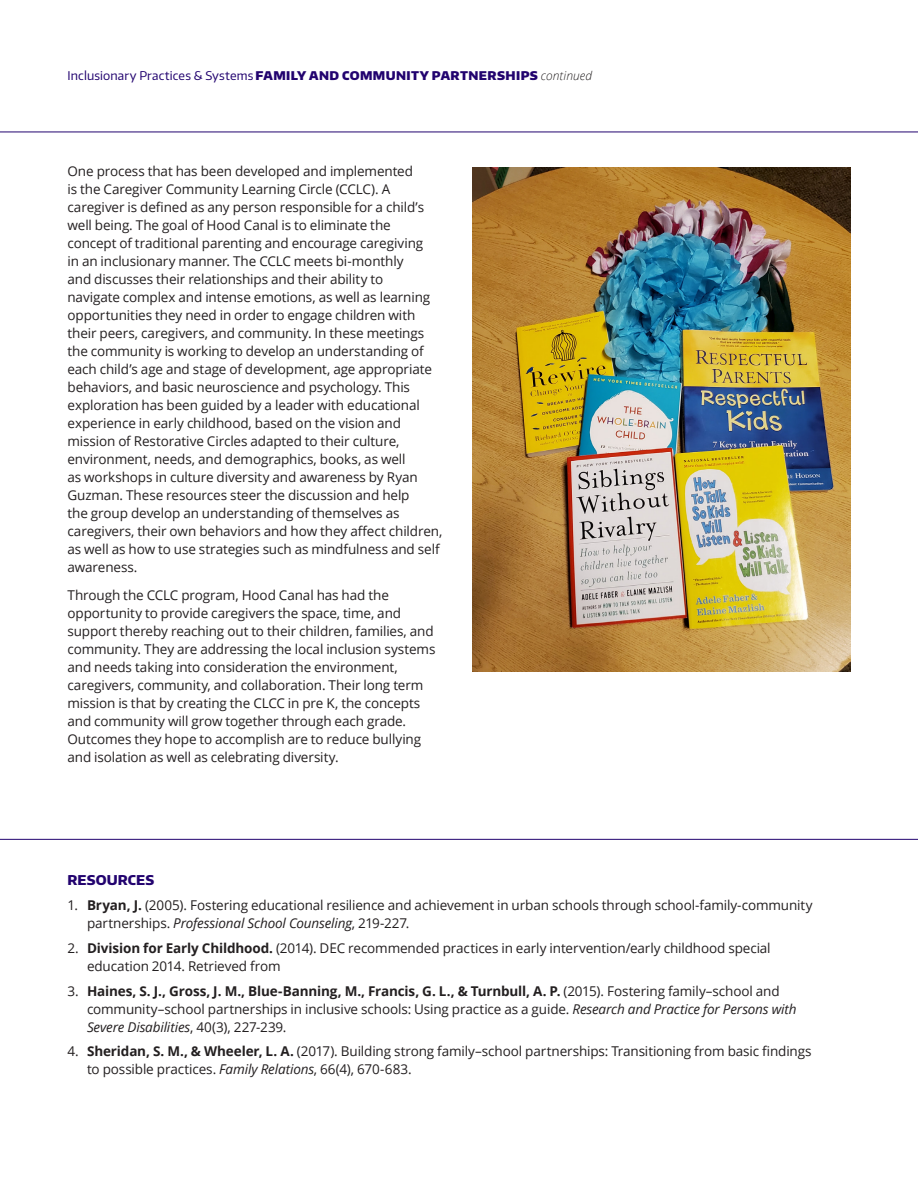
<style>
.page{position:relative;width:918px;height:1188px;background:#fff}
.page>*{position:absolute;margin:0;border:0;box-sizing:border-box;transform-origin:0 0}
.t1{font:13.5px/18px "Open Sans";letter-spacing:-.01em;color:#231f20}
.subhead{font:800 13.5px "Encode Sans Normal";letter-spacing:.01em;color:#22036f}
.head_2{font:900 12px "Encode Sans Normal";letter-spacing:.035em;color:#22036f}
.s1{font-weight:400}
.s2{font-family:"Open Sans";font-weight:300;font-style:italic;color:#231f20}
.s3{font-weight:700}
.s4{font-style:italic}
</style>
<div class="page">
<hr style="left:0;top:132px;width:918px;height:1px;background:#22036f">
<hr style="left:0;top:839px;width:918px;height:1px;background:#22036f">
<img style="left:472px;top:167px;width:378px;height:504px">
<p class="head_2" style="left:68px;top:68px;width:526px"><span class="s1">Inclusionary Practices &amp; Systems</span> FAMILY AND COMMUNITY PARTNERSHIPS <span class="s2">continued</span></p>
<p class="t1" style="left:68px;top:161px;width:376px">One process that has been developed and implemented<br>is the Caregiver Community Learning Circle (CCLC). A caregiver is defined as any person responsible for a child’s well being. The goal of Hood Canal is to eliminate the concept of traditional parenting and encourage caregiving<br>in an inclusionary manner. The CCLC meets bi-monthly<br>and discusses their relationships and their ability to<br>navigate complex and intense emotions, as well as learning opportunities they need in order to engage children with their peers, caregivers, and community. In these meetings the community is working to develop an understanding of each child’s age and stage of development, age appropriate behaviors, and basic neuroscience and psychology. This exploration has been guided by a leader with educational experience in early childhood, based on the vision and mission of Restorative Circles adapted to their culture, environment, needs, and demographics, books, as well<br>as workshops in culture diversity and awareness by Ryan Guzman. These resources steer the discussion and help<br>the group develop an understanding of themselves as caregivers, their own behaviors and how they affect children, as well as how to use strategies such as mindfulness and self awareness.</p>
<p class="t1" style="left:68px;top:586px;width:369px">Through the CCLC program, Hood Canal has had the opportunity to provide caregivers the space, time, and support thereby reaching out to their children, families, and community. They are addressing the local inclusion systems and needs taking into consideration the environment, caregivers, community, and collaboration. Their long term mission is that by creating the CLCC in pre K, the concepts and community will grow together through each grade.<br>Outcomes they hope to accomplish are to reduce bullying and isolation as well as celebrating diversity.</p>
<p class="subhead" style="left:68px;top:872px;width:88px">RESOURCES</p>
<p class="t1" style="left:87px;top:896px;width:727px;text-indent:-20px">1. <span class="s3">Bryan, J.</span> (2005). Fostering educational resilience and achievement in urban schools through school-family-community partnerships. <span class="s4">Professional School Counseling</span>, 219-227.</p>
<p class="t1" style="left:87px;top:939px;width:685px;text-indent:-20px">2. <span class="s3">Division for Early Childhood.</span> (2014). DEC recommended practices in early intervention/early childhood special education 2014. Retrieved from</p>
<p class="t1" style="left:87px;top:981px;width:711px;text-indent:-20px">3. <span class="s3">Haines, S. J., Gross, J. M., Blue-Banning, M., Francis, G. L., &amp; Turnbull, A. P.</span> (2015). Fostering family–school and community–school partnerships in inclusive schools: Using practice as a guide. <span class="s4">Research and Practice for Persons with<br>Severe Disabilities</span>, 40(3), 227-239.</p>
<p class="t1" style="left:87px;top:1042px;width:726px;text-indent:-20px">4. <span class="s3">Sheridan, S. M., &amp; Wheeler, L. A.</span> (2017). Building strong family–school partnerships: Transitioning from basic findings to possible practices. <span class="s4">Family Relations</span>, 66(4), 670-683.</p>
</div>
